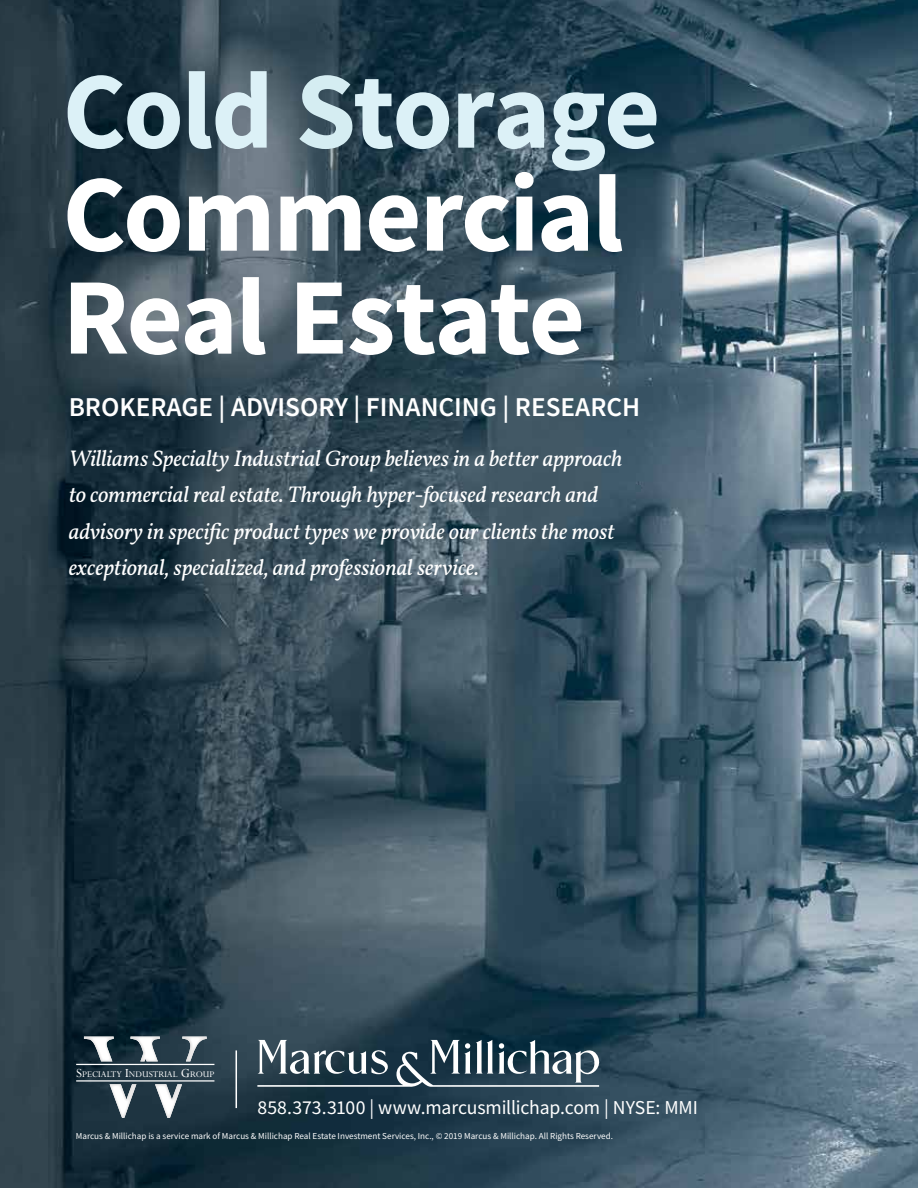
<style>
.page{position:relative;width:918px;height:1188px;background:#fff}
.page>*{position:absolute;margin:0;border:0;box-sizing:border-box;transform-origin:0 0}
.t1{font:700 109.05px/102.9px "Source Sans Pro";letter-spacing:-.02em;color:#fff}
.t2{font:600 27.3px "Source Sans Pro";color:#fff}
.t3{font:italic 22.65px/36.3px "Vollkorn";letter-spacing:-.005em;color:#fff}
.t4{font:19.65px "Source Sans Pro";letter-spacing:-.01em;color:#fff}
.t5{font:9.75px "Perpetua";color:#fff}
.t6{font:9.15px "Source Sans Pro";color:#fff}
.s1{color:#dcf1f7}
.s2{color:#d5edf2}
.s3{font-size:13.95px}
</style>
<div class="page">
<img style="left:0;top:0;width:918px;height:1188px">
<img style="left:131px;top:1037px;width:29px;height:24px">
<img style="left:182px;top:1037px;width:25px;height:24px">
<img style="left:110px;top:1084px;width:26px;height:34px">
<img style="left:155px;top:1084px;width:27px;height:34px">
<img style="left:84px;top:1037px;width:30px;height:24px">
<hr style="left:76px;top:1064px;width:138px;height:1px;background:#fff">
<hr style="left:76px;top:1080px;width:138px;height:2px;background:#fff">
<svg style="left:257px;top:1040px;width:345px;height:47px;background:#516671"></svg>
<hr style="left:236px;top:1050px;width:1px;height:58px;background:#fff">
<div style="left:635px;top:485px;width:6px;height:7px;background:#3f5b6b"></div>
<h1 class="t1" style="left:63px;top:68px;width:600px"><span class="s1">Cold</span> <span class="s2">S</span><span class="s1">torage<br></span>Commercial<br>Real Estate</h1>
<p class="t2" style="left:69px;top:396px;width:573px">BROKERAGE | ADVISORY | FINANCING | RESEARCH</p>
<p class="t3" style="left:69px;top:442px;width:555px">Williams Specialty Industrial Group believes in a better approach to commercial real estate. Through hyper-focused research and advisory in specific product types we provide our clients the most exceptional, specialized, and professional service.</p>
<p class="t5" style="left:76px;top:1068px;width:140px"><span class="s3">S</span>PECIALTY <span class="s3">I</span>NDUSTRIAL <span class="s3">G</span>ROUP</p>
<p class="t4" style="left:257px;top:1100px;width:442px">858.373.3100 | www.marcusmillichap.com | NYSE: MMI</p>
<p class="t6" style="left:76px;top:1132px;width:539px">Marcus &amp; Millichap is a service mark of Marcus &amp; Millichap Real Estate Investment Services, Inc., © 2019 Marcus &amp; Millichap. All Rights Reserved.</p>
</div>
